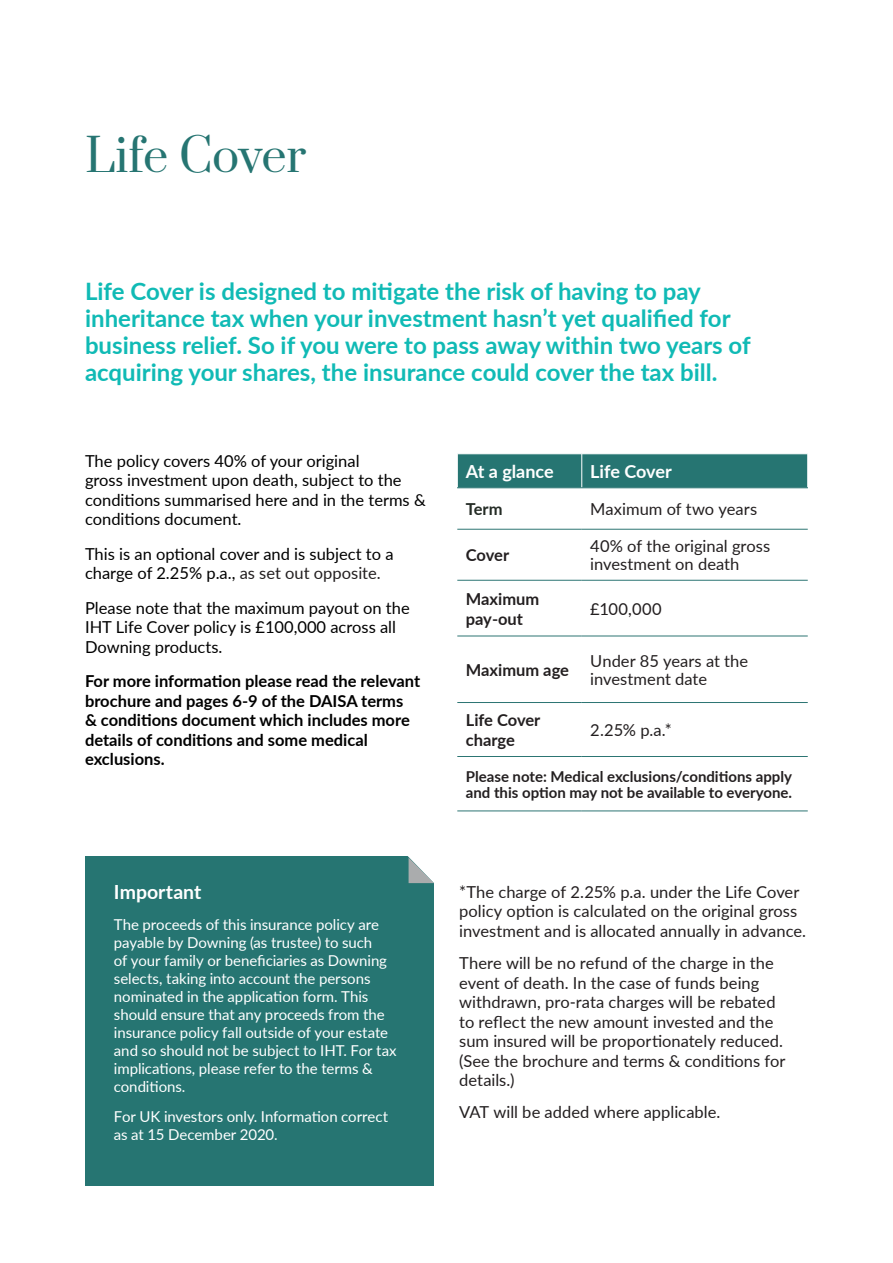
<style>
.page{position:relative;width:893px;height:1263px;background:#fff}
.page>*{position:absolute;margin:0;border:0;box-sizing:border-box;transform-origin:0 0}
.Heading_1{font:45px "Prata";letter-spacing:-.01em;color:#267572}
.Heading_2{font:700 24px/27px "Lato";color:#10bab5}
.Subheading_white{font:700 19.5px "Lato";color:#fff}
.t1{font:700 18px "Lato";color:#fff}
.Body_Para_1_Black{font:16.5px/19.5px "Lato";color:#231f20}
.t2{font:16.5px/19.5px "Lato";color:#000}
.t3{font:700 16.5px/19.5px "Lato";color:#000}
.t4{font:700 16.5px/19.5px "Lato";color:#231f20}
.t5{font:700 16.5px "Lato";color:#252c26}
.Body_Para_1_White{font:15px/18px "Lato";letter-spacing:-.005em;color:#fff}
.t6{font:700 15px/16.5px "Lato";color:#231f20}
.s1{color:#231f20}
</style>
<div class="page">
<hr style="left:892px;top:870px;width:1px;height:127px;background:#1c4968">
<div style="left:458px;top:454px;width:349px;height:33px;background:#267572"></div>
<svg style="left:457px;top:488px;width:351px;height:148px"></svg>
<hr style="left:581px;top:454px;width:1px;height:33px;background:#fff">
<hr style="left:457px;top:487px;width:125px;height:1px;background:#2c7573">
<hr style="left:582px;top:487px;width:226px;height:1px;background:#2c7573">
<hr style="left:457px;top:529px;width:125px;height:1px;background:#2c7573">
<hr style="left:582px;top:529px;width:226px;height:1px;background:#2c7573">
<hr style="left:457px;top:580px;width:125px;height:1px;background:#2c7573">
<hr style="left:582px;top:580px;width:226px;height:1px;background:#2c7573">
<hr style="left:457px;top:636px;width:125px;height:1px;background:#2c7573">
<hr style="left:582px;top:636px;width:226px;height:1px;background:#2c7573">
<hr style="left:457px;top:702px;width:125px;height:1px;background:#2c7573">
<hr style="left:582px;top:702px;width:226px;height:1px;background:#2c7573">
<hr style="left:457px;top:756px;width:125px;height:1px;background:#2c7573">
<hr style="left:582px;top:756px;width:226px;height:1px;background:#2c7573">
<hr style="left:457px;top:810px;width:125px;height:1px;background:#2c7573">
<hr style="left:582px;top:810px;width:226px;height:1px;background:#2c7573">
<div style="left:85px;top:856px;width:349px;height:330px;background:#267572"></div>
<svg style="left:407px;top:856px;width:27px;height:28px"></svg>
<p class="Heading_1" style="left:85px;top:118px;width:223px">Life Cover</p>
<p class="Heading_2" style="left:85px;top:277px;width:667px">Life Cover is designed to mitigate the risk of having to pay inheritance tax when your investment hasn’t yet qualified for business relief. So if you were to pass away within two years of acquiring your shares, the insurance could cover the tax bill.</p>
<p class="t2" style="left:85px;top:450px;width:342px">The policy covers 40% of your original<br>gross investment upon death, subject to the conditions summarised here and in the terms &amp; conditions document.</p>
<p class="t2" style="left:85px;top:543px;width:310px">This is an optional cover and is subject to a charge of 2.25% p.a., <span class="s1">as set out opposite.</span></p>
<p class="t2" style="left:85px;top:597px;width:326px">Please note that the maximum payout on the<br>IHT Life Cover policy is £100,000 across all<br>Downing products.</p>
<p class="t3" style="left:85px;top:671px;width:337px">For more information please read the relevant brochure and pages 6-9 of the DAISA terms<br>&amp; conditions document which includes more details of conditions and some medical exclusions.</p>
<p class="Subheading_white" style="left:114px;top:877px;width:89px">Important</p>
<p class="Body_Para_1_White" style="left:114px;top:914px;width:284px">The proceeds of this insurance policy are payable by Downing (as trustee) to such<br>of your family or beneficiaries as Downing selects, taking into account the persons nominated in the application form. This should ensure that any proceeds from the insurance policy fall outside of your estate and so should not be subject to IHT. For tax implications, please refer to the terms &amp; conditions.</p>
<p class="Body_Para_1_White" style="left:114px;top:1107px;width:276px">For UK investors only. Information correct as at 15 December 2020.</p>
<p class="t1" style="left:466px;top:458px;width:89px">At a glance</p>
<p class="t1" style="left:590px;top:458px;width:83px">Life Cover</p>
<p class="t5" style="left:466px;top:497px;width:38px">Term</p>
<p class="Body_Para_1_Black" style="left:590px;top:499px;width:168px">Maximum of two years</p>
<p class="t4" style="left:466px;top:545px;width:45px">Cover</p>
<p class="Body_Para_1_Black" style="left:590px;top:537px;width:181px;line-height:17.9px">40% of the original gross investment on death</p>
<p class="t4" style="left:466px;top:588px;width:75px">Maximum pay-out</p>
<p class="Body_Para_1_Black" style="left:590px;top:598px;width:73px">£100,000</p>
<p class="t4" style="left:466px;top:659px;width:105px">Maximum age</p>
<p class="Body_Para_1_Black" style="left:590px;top:651px;width:159px;line-height:17.9px">Under 85 years at the investment date</p>
<p class="t4" style="left:466px;top:710px;width:76px">Life Cover charge</p>
<p class="Body_Para_1_Black" style="left:590px;top:720px;width:83px">2.25% p.a.*</p>
<p class="t6" style="left:466px;top:767px;width:328px">Please note: Medical exclusions/conditions apply and this option may not be available to everyone.</p>
<p class="Body_Para_1_Black" style="left:459px;top:881px;width:348px">*The charge of 2.25% p.a. under the Life Cover policy option is calculated on the original gross investment and is allocated annually in advance.</p>
<p class="Body_Para_1_Black" style="left:459px;top:953px;width:328px">There will be no refund of the charge in the event of death. In the case of funds being withdrawn, pro-rata charges will be rebated to reflect the new amount invested and the sum insured will be proportionately reduced. (See the brochure and terms &amp; conditions for details.)</p>
<p class="Body_Para_1_Black" style="left:459px;top:1102px;width:263px">VAT will be added where applicable.</p>
</div>
